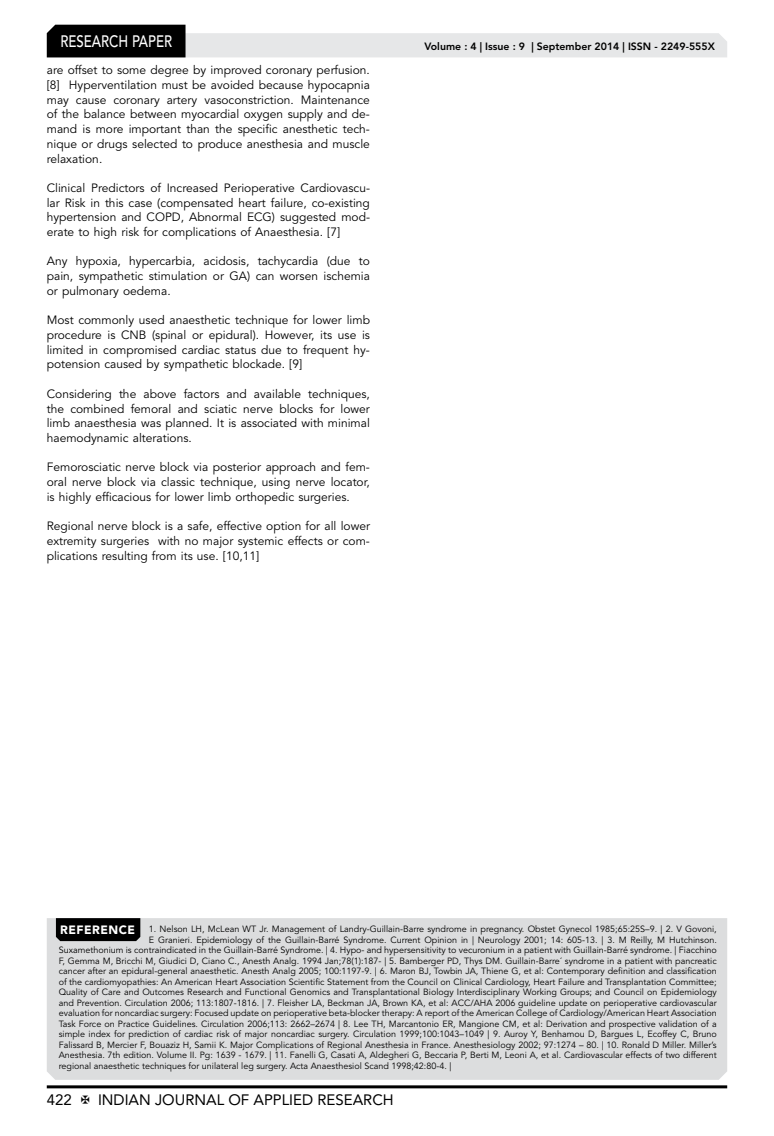
<style>
.page{position:relative;width:774px;height:1136px;background:#fff}
.page>*{position:absolute;margin:0;border:0;box-sizing:border-box;transform-origin:0 0}
.t1{font:500 16.5px "Avenir LT Std";color:#fff;scale:.8 1}
.t2{font:15px "Avenir LT Std";color:#000}
.t3{font:12px/14.7px "Avenir LT Std";color:#000;text-align:justify}
.t4{font:800 10.5px "Avenir LT Std";color:#000}
.t5{font:9px "Avenir LT Std";color:#000}
.s1{font-weight:900;font-size:12px;color:#fff}
</style>
<div class="page">
<hr style="left:47px;top:1085px;width:680px;height:3px;background:#000">
<svg style="left:47px;top:25px;width:680px;height:32px"></svg>
<div style="left:47px;top:918px;width:680px;height:161px;background:#dcddde"></div>
<div style="left:56px;top:918px;width:84px;height:23px;background:#000"></div>
<h1 class="t1" style="left:60px;top:32px;width:139px">RESEARCH PAPER</h1>
<p class="t3" style="left:47px;top:63px;width:325px">are offset to some degree by improved coronary perfusion. [8] Hyperventilation must be avoided because hypocapnia may cause coronary artery vasoconstriction. Maintenance of the balance between myocardial oxygen supply and de&shy;mand is more important than the specific anesthetic tech&shy;nique or drugs selected to produce anesthesia and muscle relaxation.</p>
<p class="t3" style="left:47px;top:181px;width:325px">Clinical Predictors of Increased Perioperative Cardiovascu&shy;lar Risk in this case (compensated heart failure, co-existing hypertension and COPD, Abnormal ECG) suggested mod&shy;erate to high risk for complications of Anaesthesia. [7]</p>
<h3 class="t3" style="left:47px;top:254px;width:325px">Any hypoxia, hypercarbia, acidosis, tachycardia (due to pain, sympathetic stimulation or GA) can worsen ischemia or pulmonary oedema.</h3>
<h3 class="t3" style="left:47px;top:313px;width:325px">Most commonly used anaesthetic technique for lower limb procedure is CNB (spinal or epidural). However, its use is limited in compromised cardiac status due to frequent hy&shy;potension caused by sympathetic blockade. [9]</h3>
<h3 class="t3" style="left:47px;top:386px;width:325px">Considering the above factors and available techniques, the combined femoral and sciatic nerve blocks for lower limb anaesthesia was planned. It is associated with minimal haemodynamic alterations.</h3>
<h3 class="t3" style="left:47px;top:460px;width:325px">Femorosciatic nerve block via posterior approach and fem&shy;oral nerve block via classic technique, using nerve locator, is highly efficacious for lower limb orthopedic surgeries.</h3>
<h3 class="t3" style="left:47px;top:519px;width:325px">Regional nerve block is a safe, effective option for all lower extremity surgeries with no major systemic effects or com&shy;plications resulting from its use. [10,11]</h3>
<p class="t4" style="left:424px;top:41px;width:292px">Volume : 4 | Issue : 9 | September 2014 | ISSN - 2249-555X</p>
<p class="t5" style="left:60px;top:923px;width:658px"><span class="s1">REFERENCE</span> 1. Nelson LH, McLean WT Jr. Management of Landry-Guillain-Barre syndrome in pregnancy. Obstet Gynecol 1985;65:25S–9. | 2. V Govoni,</p>
<p class="t5" style="left:149px;top:934px;width:569px">E Granieri. Epidemiology of the Guillain-Barré Syndrome. Current Opinion in | Neurology 2001; 14: 605-13. | 3. M Reilly, M Hutchinson.</p>
<p class="t5" style="left:59px;top:944px;width:660px">Suxamethonium is contraindicated in the Guillain-Barré Syndrome. | 4. Hypo- and hypersensitivity to vecuronium in a patient with Guillain-Barré syndrome. | Fiacchino</p>
<p class="t5" style="left:59px;top:955px;width:659px">F, Gemma M, Bricchi M, Giudici D, Ciano C., Anesth Analg. 1994 Jan;78(1):187- | 5. Bamberger PD, Thys DM. Guillain-Barre´ syndrome in a patient with pancreatic</p>
<p class="t5" style="left:59px;top:965px;width:660px">cancer after an epidural-general anaesthetic. Anesth Analg 2005; 100:1197-9. | 6. Maron BJ, Towbin JA, Thiene G, et al: Contemporary definition and classification</p>
<p class="t5" style="left:59px;top:976px;width:660px">of the cardiomyopathies: An American Heart Association Scientific Statement from the Council on Clinical Cardiology, Heart Failure and Transplantation Committee;</p>
<p class="t5" style="left:59px;top:986px;width:660px">Quality of Care and Outcomes Research and Functional Genomics and Transplantational Biology Interdisciplinary Working Groups; and Council on Epidemiology</p>
<p class="t5" style="left:59px;top:997px;width:660px">and Prevention. Circulation 2006; 113:1807-1816. | 7. Fleisher LA, Beckman JA, Brown KA, et al: ACC/AHA 2006 guideline update on perioperative cardiovascular</p>
<p class="t5" style="left:59px;top:1007px;width:660px">evaluation for noncardiac surgery: Focused update on perioperative beta-blocker therapy: A report of the American College of Cardiology/American Heart Association</p>
<p class="t5" style="left:59px;top:1018px;width:659px">Task Force on Practice Guidelines. Circulation 2006;113: 2662–2674 | 8. Lee TH, Marcantonio ER, Mangione CM, et al: Derivation and prospective validation of a</p>
<p class="t5" style="left:59px;top:1028px;width:660px">simple index for prediction of cardiac risk of major noncardiac surgery. Circulation 1999;100:1043–1049 | 9. Auroy Y, Benhamou D, Bargues L, Ecoffey C, Bruno</p>
<p class="t5" style="left:59px;top:1039px;width:659px">Falissard B, Mercier F, Bouaziz H, Samii K. Major Complications of Regional Anesthesia in France. Anesthesiology 2002; 97:1274 – 80. | 10. Ronald D Miller. Miller’s</p>
<p class="t5" style="left:59px;top:1049px;width:659px">Anesthesia. 7th edition. Volume II. Pg: 1639 - 1679. | 11. Fanelli G, Casati A, Aldegheri G, Beccaria P, Berti M, Leoni A, et al. Cardiovascular effects of two different</p>
<p class="t5" style="left:59px;top:1060px;width:394px">regional anaesthetic techniques for unilateral leg surgery. Acta Anaesthesiol Scand 1998;42:80-4. |</p>
<h2 class="t2" style="left:47px;top:1090px;width:27px">422</h2>
<h2 class="t2" style="left:98px;top:1090px;width:297px">INDIAN JOURNAL OF APPLIED RESEARCH</h2>
</div>
